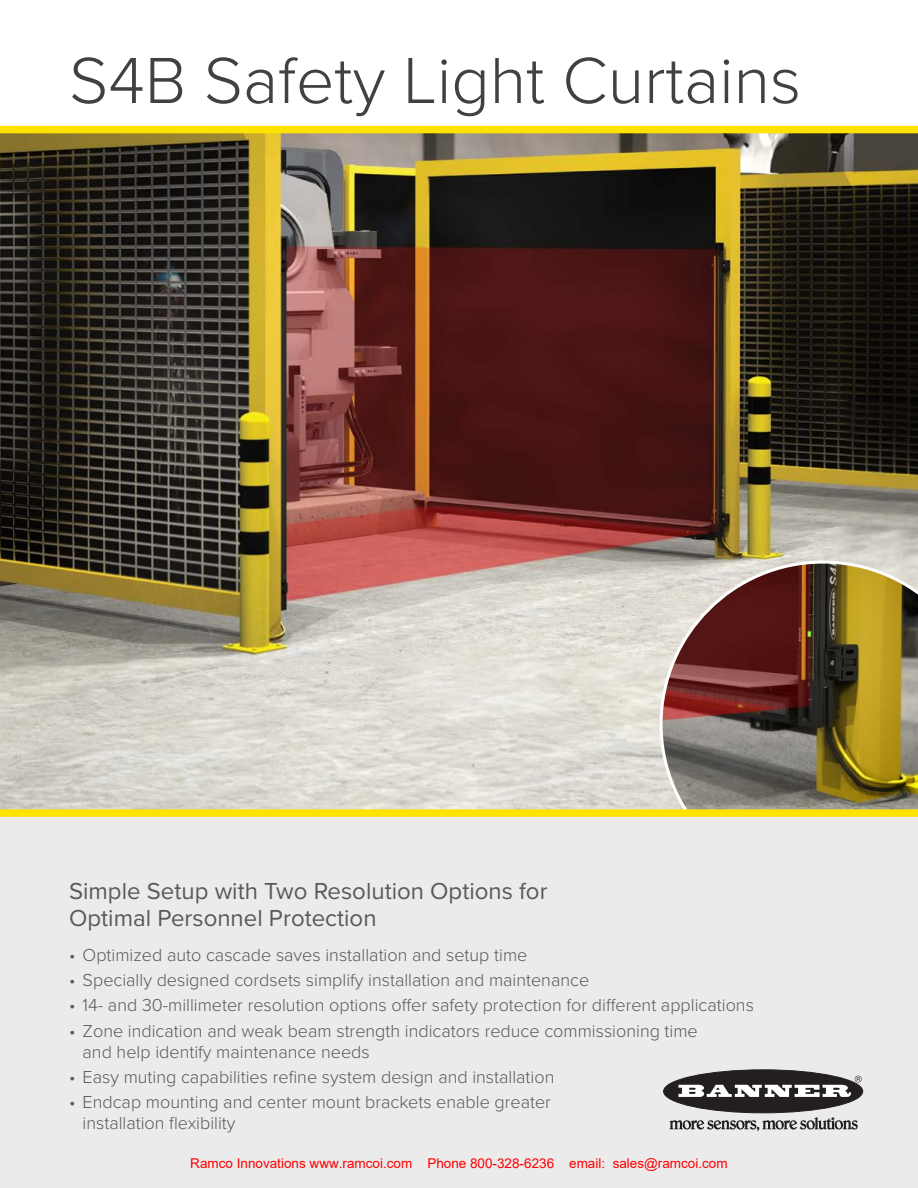
<style>
.page{position:relative;width:918px;height:1188px;background:#fff}
.page>*{position:absolute;margin:0;border:0;box-sizing:border-box;transform-origin:0 0}
.t1{font:300 67.5px "Proxima Nova";color:#414042}
.t2{font:24px/27px "Proxima Nova";color:#58595b}
.t3{font:300 18px/21px "Proxima Nova";color:#58595b}
.t4{font:13.5px "Arial";color:#f00}
</style>
<div class="page">
<img style="left:0;top:133px;width:918px;height:676px">
<img style="left:660px;top:561px;width:258px;height:248px">
<div style="left:0;top:813px;width:918px;height:375px;background:#ebebec"></div>
<div style="left:664px;top:1070px;width:199px;height:43px;background:#231f20;border-radius:50%"></div>
<div style="left:663px;top:1069px;width:200px;height:44px;border:1px solid #231f20;border-radius:50%"></div>
<svg style="left:678px;top:1076px;width:184px;height:21px"></svg>
<svg style="left:670px;top:1117px;width:188px;height:14px"></svg>
<div style="left:0;top:809px;width:918px;height:8px;background:#ffe300"></div>
<div style="left:0;top:126px;width:918px;height:7px;background:#ffe300"></div>
<h1 class="t1" style="left:69px;top:30px;width:733px">S4B Safety Light Curtains</h1>
<h2 class="t2" style="left:69px;top:877px;width:480px">Simple Setup with Two Resolution Options for<br>Optimal Personnel Protection</h2>
<p class="t3" style="left:69px;top:943px;width:460px">• Optimized auto cascade saves installation and setup time</p>
<p class="t3" style="left:69px;top:969px;width:522px">• Specially designed cordsets simplify installation and maintenance</p>
<p class="t3" style="left:69px;top:994px;width:686px">• 14- and 30-millimeter resolution options offer safety protection for different applications</p>
<p class="t3" style="left:83px;top:1019px;width:617px;text-indent:-14px">• Zone indication and weak beam strength indicators reduce commissioning time and help identify maintenance needs</p>
<p class="t3" style="left:69px;top:1066px;width:487px">• Easy muting capabilities refine system design and installation</p>
<p class="t3" style="left:83px;top:1091px;width:470px;text-indent:-14px">• Endcap mounting and center mount brackets enable greater installation flexibility</p>
<p class="t4" style="left:190px;top:1154px;width:539px">Ramco Innovations www.ramcoi.com Phone 800-328-6236 email: sales@ramcoi.com</p>
</div>
